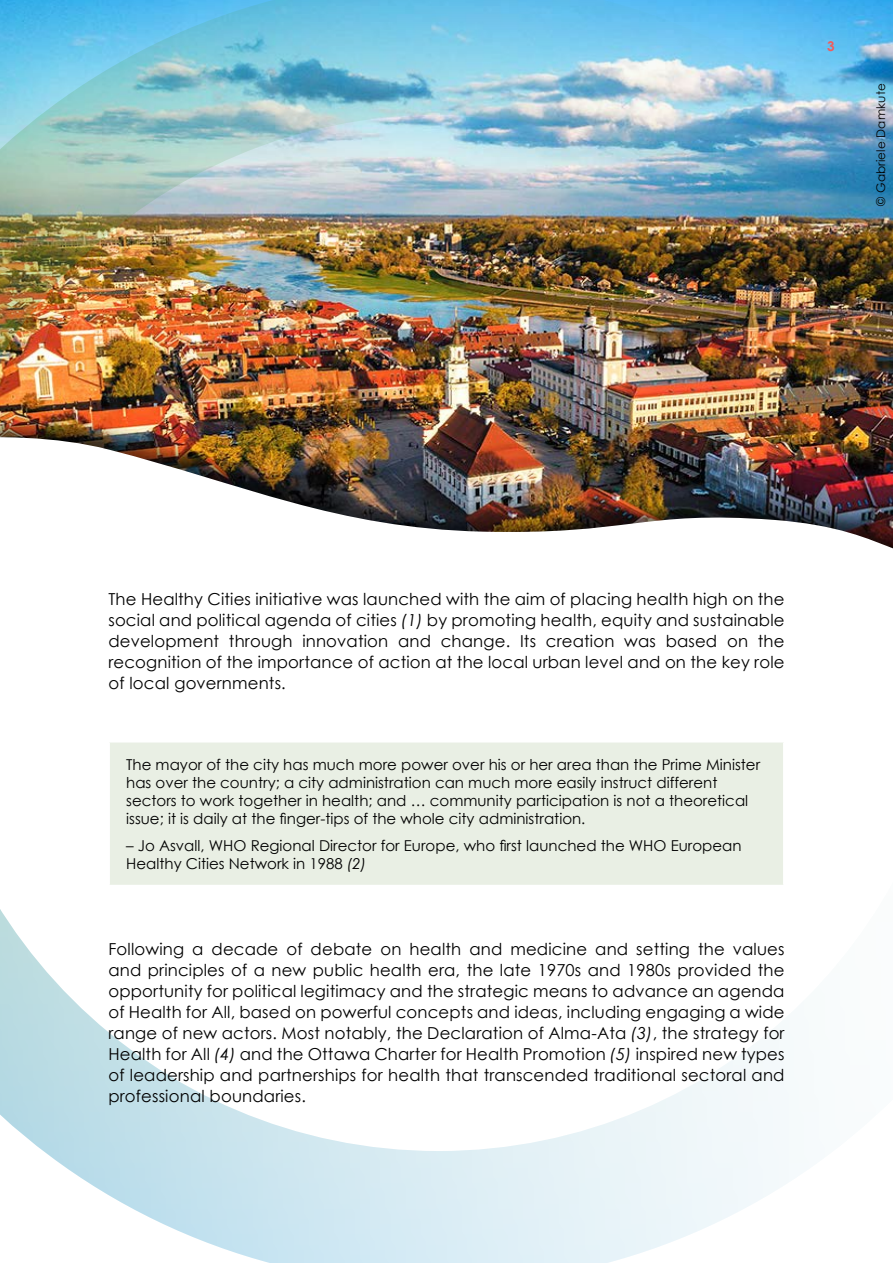
<style>
.page{position:relative;width:893px;height:1263px;background:#fff}
.page>*{position:absolute;margin:0;border:0;box-sizing:border-box;transform-origin:0 0}
.t1{font:16.5px/21px "Century Gothic";letter-spacing:.01em;color:#000;text-align:justify}
.t2{font:15px/18px "Century Gothic";color:#000}
.t3{font:700 13.5px "Century Gothic";color:#f15d5c}
.t4{font:12px "Century Gothic";letter-spacing:.01em;color:#000}
.s1{font-style:italic}
</style>
<div class="page">
<img style="left:0;top:0;width:893px;height:1263px">
<img style="left:0;top:396px;width:893px;height:245px">
<div style="left:0;top:641px;width:893px;height:15px;background:#fff"></div>
<div style="left:809px;top:0;width:44px;height:54px;background:linear-gradient(to bottom,#3bacf0,#66c4f3)"></div>
<hr style="left:855px;top:45px;width:38px;height:2px;background:#9cbb58">
<div style="left:109px;top:742px;width:675px;height:143px;background:#e9efe4"></div>
<hr style="left:108px;top:741px;width:676px;height:1px;background:#fff">
<hr style="left:108px;top:742px;width:2px;height:143px;background:#fff">
<hr style="left:783px;top:742px;width:1px;height:143px;background:#fff">
<hr style="left:108px;top:885px;width:676px;height:1px;background:#fff">
<p class="t3" style="left:827px;top:36px;width:9px">3</p>
<p class="t4" style="left:872px;top:206px;width:124px;rotate:-90deg">© Gabriele Damkute</p>
<p class="t1" style="left:108px;top:588px;width:678px">The Healthy Cities initiative was launched with the aim of placing health high on the social and political agenda of cities <span class="s1">(1)</span> by promoting health, equity and sustainable development through innovation and change. Its creation was based on the recognition of the importance of action at the local urban level and on the key role of local governments.</p>
<p class="t2" style="left:126px;top:755px;width:635px">The mayor of the city has much more power over his or her area than the Prime Minister has over the country; a city administration can much more easily instruct different sectors to work together in health; and … community participation is not a theoretical issue; it is daily at the finger-tips of the whole city administration.</p>
<p class="t2" style="left:126px;top:836px;width:617px">– Jo Asvall, WHO Regional Director for Europe, who first launched the WHO European<br>Healthy Cities Network in 1988 <span class="s1">(2)</span></p>
<p class="t1" style="left:108px;top:938px;width:678px">Following a decade of debate on health and medicine and setting the values and principles of a new public health era, the late 1970s and 1980s provided the opportunity for political legitimacy and the strategic means to advance an agenda of Health for All, based on powerful concepts and ideas, including engaging a wide range of new actors. Most notably, the Declaration of Alma-Ata <span class="s1">(3)</span>, the strategy for Health for All <span class="s1">(4)</span> and the Ottawa Charter for Health Promotion <span class="s1">(5)</span> inspired new types of leadership and partnerships for health that transcended traditional sectoral and professional boundaries.</p>
</div>
